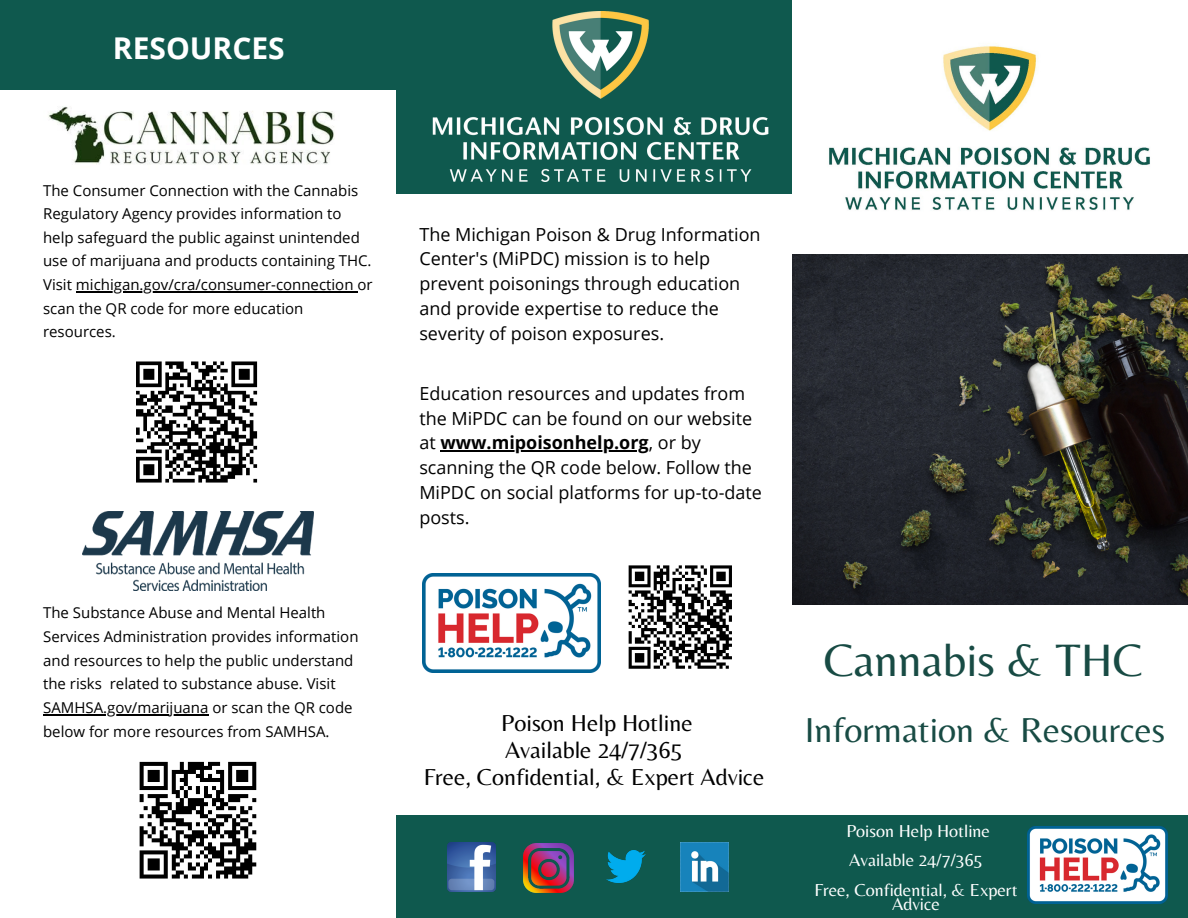
<style>
.page{position:relative;width:1188px;height:918px;background:#fff}
.page>*{position:absolute;margin:0;border:0;box-sizing:border-box;transform-origin:0 0}
.t1{font:47.25px "Belleza";color:#184b44}
.t2{font:36px "Belleza";color:#184b44}
.t3{font:700 30px "Open Sans";color:#fff}
.t4{font:24px "Belleza";color:#000}
.t5{font:18px/24.8px "Open Sans";color:#000}
.t6{font:18px/14.7px "Belleza";color:#fff;text-align:center}
.t7{font:15px/23.7px "Open Sans";color:#000}
.s1{font-weight:700}
</style>
<div class="page">
<img style="left:792px;top:255px;width:396px;height:350px">
<img style="left:829px;top:43px;width:321px;height:167px">
<div style="left:792px;top:815px;width:396px;height:103px;background:#0f594e"></div>
<img style="left:48px;top:106px;width:287px;height:59px">
<img style="left:82px;top:512px;width:232px;height:78px">
<svg style="left:139px;top:761px;width:118px;height:118px"></svg>
<svg style="left:628px;top:565px;width:104px;height:104px"></svg>
<div style="left:0;top:0;width:396px;height:90px;background:#0f594e"></div>
<div style="left:396px;top:815px;width:396px;height:103px;background:#0f594e"></div>
<div style="left:396px;top:0;width:396px;height:193px;background:#0f594e"></div>
<img style="left:432px;top:12px;width:337px;height:170px">
<img style="left:447px;top:843px;width:49px;height:48px">
<img style="left:524px;top:843px;width:49px;height:50px">
<img style="left:606px;top:850px;width:40px;height:33px">
<img style="left:681px;top:843px;width:48px;height:48px">
<img style="left:423px;top:573px;width:178px;height:99px">
<hr style="left:76px;top:291px;width:281px;height:1px;background:#000">
<hr style="left:43px;top:714px;width:166px;height:1px;background:#000">
<hr style="left:440px;top:451px;width:209px;height:1px;background:#000">
<img style="left:1028px;top:826px;width:139px;height:78px">
<svg style="left:136px;top:361px;width:122px;height:122px"></svg>
<p class="t3" style="left:113px;top:27px;width:173px">RESOURCES</p>
<p class="t7" style="left:43px;top:178px;width:331px">The Consumer Connection with the Cannabis Regulatory Agency provides information to help safeguard the public against unintended use of marijuana and products containing THC.<br>Visit michigan.gov/cra/consumer-connection or scan the QR code for more education resources.</p>
<p class="t7" style="left:43px;top:601px;width:317px">The Substance Abuse and Mental Health Services Administration provides information and resources to help the public understand the risks related to substance abuse. Visit SAMHSA.gov/marijuana or scan the QR code below for more resources from SAMHSA.</p>
<p class="t5" style="left:419px;top:221px;width:343px">The Michigan Poison &amp; Drug Information Center's (MiPDC) mission is to help prevent poisonings through education and provide expertise to reduce the severity of poison exposures.</p>
<p class="t5" style="left:419px;top:381px;width:344px">Education resources and updates from the MiPDC can be found on our website at <span class="s1">www.mipoisonhelp.org</span>, or by scanning the QR code below. Follow the<br>MiPDC on social platforms for up-to-date posts.</p>
<p class="t4" style="left:501px;top:709px;width:193px">Poison Help Hotline</p>
<p class="t4" style="left:505px;top:736px;width:179px">Available 24/7/365</p>
<p class="t4" style="left:424px;top:763px;width:342px">Free, Confidential, &amp; Expert Advice</p>
<p class="t1" style="left:824px;top:633px;width:320px">Cannabis &amp; THC</p>
<p class="t2" style="left:805px;top:708px;width:362px">Information &amp; Resources</p>
<p class="t6" style="left:846px;top:824px;width:145px">Poison Help Hotline</p>
<p class="t6" style="left:849px;top:853px;width:135px">Available 24/7/365</p>
<p class="t6" style="left:814px;top:882px;width:205px">Free, Confidential, &amp; Expert<br>Advice</p>
</div>
